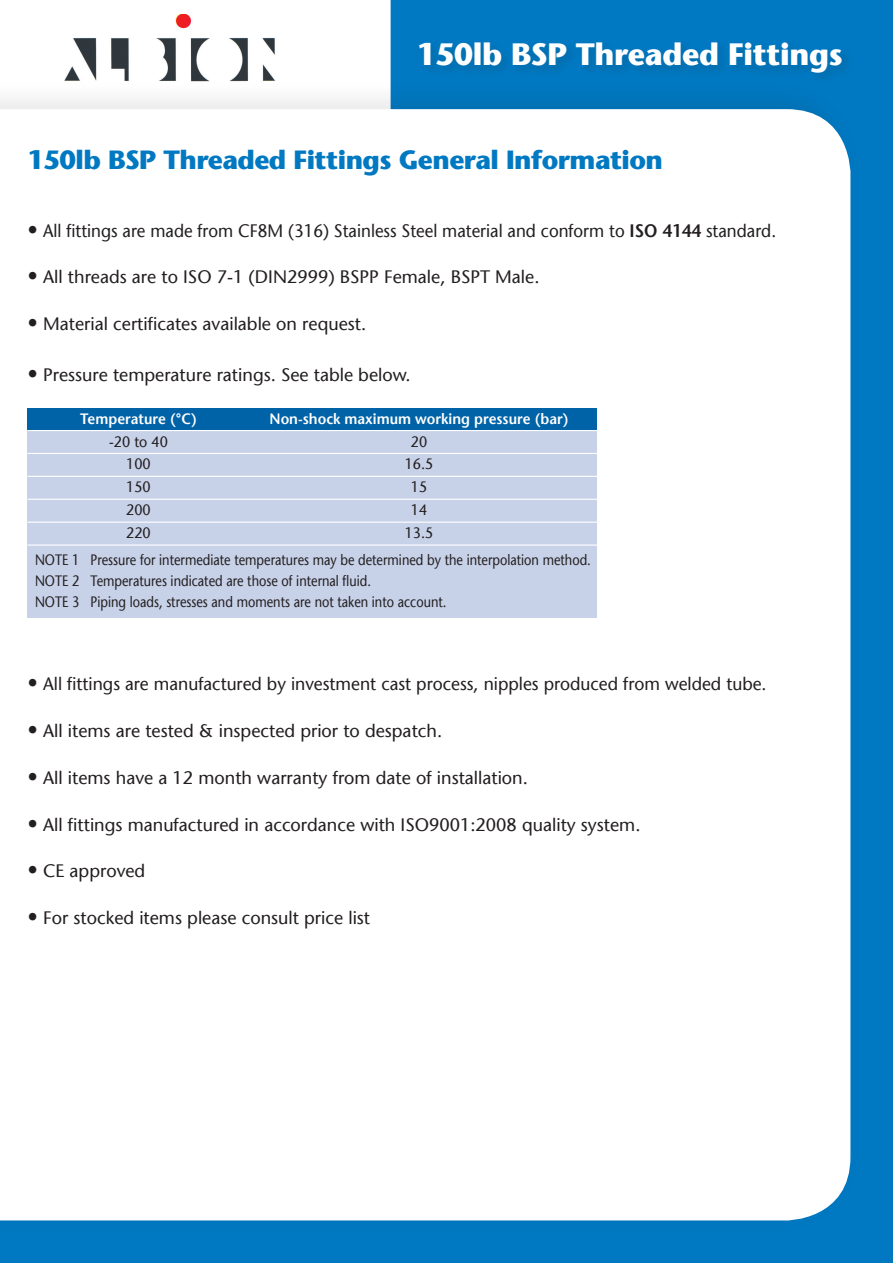
<style>
.page{position:relative;width:893px;height:1263px;background:#0079c2}
.page>*{position:absolute;margin:0;border:0;box-sizing:border-box;transform-origin:0 0}
.t1{font:700 30.75px "Stone Sans LT";letter-spacing:-.01em;color:#fff}
.t2{font:700 26.25px "Stone Sans LT";letter-spacing:-.02em;color:#0079c2}
.t3{font:18px "Stone Sans LT";color:#231f20}
.t4{font:18px "Stone Sans LT";color:#231f20;scale:.94 1}
.t5{font:15px/26.5px "Stone Sans LT";color:#231f20;scale:.95 1}
.t6{font:15px/21px "Stone Sans LT";color:#231f20;scale:.85 1}
.t7{font:600 15px "Stone Sans LT";color:#fff;scale:.95 1}
.s1{font-size:21px}
.s2{font-weight:600}
.s3{font-weight:700}
</style>
<div class="page">
<div style="left:0;top:0;width:391px;height:78px;background:#fff"></div>
<img style="left:51px;top:14px;width:239px;height:64px">
<div style="left:0;top:78px;width:863px;height:1159px;background:#231f20;opacity:.1"></div>
<div style="left:0;top:109px;width:850px;height:1111px;background:#fff"></div>
<div style="left:28px;top:429px;width:569px;height:188px;background:#c7d1e8"></div>
<div style="left:28px;top:408px;width:569px;height:21px;background:#0163a7"></div>
<hr style="left:28px;top:430px;width:569px;height:1px;background:#fff">
<hr style="left:28px;top:453px;width:569px;height:1px;background:#fff">
<hr style="left:28px;top:476px;width:569px;height:1px;background:#fff">
<hr style="left:28px;top:499px;width:569px;height:1px;background:#fff">
<hr style="left:28px;top:522px;width:569px;height:1px;background:#fff">
<hr style="left:28px;top:544px;width:569px;height:2px;background:#fff">
<div style="left:416px;top:39px;width:439px;height:47px;background:#0076bd"></div>
<h1 class="t1" style="left:417px;top:36px;width:428px">150lb BSP Threaded Fittings</h1>
<h2 class="t2" style="left:28px;top:144px;width:637px">150lb BSP Threaded Fittings General Information</h2>
<p class="t4" style="left:28px;top:220px;width:798px"><span class="s1">•</span> All fittings are made from CF8M (316) Stainless Steel material and conform to <span class="s2">ISO 4144</span> standard.</p>
<p class="t3" style="left:28px;top:266px;width:513px"><span class="s1">•</span> All threads are to ISO 7-1 (DIN2999) BSPP Female, BSPT Male.</p>
<p class="t3" style="left:28px;top:313px;width:340px"><span class="s1">•</span> Material certificates available on request.</p>
<p class="t3" style="left:28px;top:364px;width:385px"><span class="s1">•</span> Pressure temperature ratings. See table below.</p>
<p class="t7" style="left:80px;top:409px;width:124px">Temperature (<span class="s3">°</span>C)</p>
<p class="t7" style="left:269px;top:409px;width:316px">Non-shock maximum working pressure (bar)</p>
<p class="t5" style="left:109px;top:428px;width:63px">-20 to 40</p>
<p class="t5" style="left:411px;top:428px;width:19px">20</p>
<p class="t5" style="left:126px;top:451px;width:27px">100</p>
<p class="t5" style="left:405px;top:451px;width:32px">16.5</p>
<p class="t5" style="left:126px;top:474px;width:27px">150</p>
<p class="t5" style="left:411px;top:474px;width:19px">15</p>
<p class="t5" style="left:126px;top:497px;width:27px">200</p>
<p class="t5" style="left:411px;top:497px;width:19px">14</p>
<p class="t5" style="left:126px;top:520px;width:27px">220</p>
<p class="t5" style="left:35px;top:520px;width:587px;text-indent:370px">13.5<br>NOTE 1 Pressure for intermediate temperatures may be determined by the interpolation method.</p>
<p class="t6" style="left:35px;top:570px;width:486px">NOTE 2 Temperatures indicated are those of internal fluid.<br>NOTE 3 Piping loads, stresses and moments are not taken into account.</p>
<p class="t3" style="left:28px;top:673px;width:741px"><span class="s1">•</span> All fittings are manufactured by investment cast process, nipples produced from welded tube.</p>
<p class="t3" style="left:28px;top:720px;width:416px"><span class="s1">•</span> All items are tested &amp; inspected prior to despatch.</p>
<p class="t3" style="left:28px;top:767px;width:502px"><span class="s1">•</span> All items have a 12 month warranty from date of installation.</p>
<p class="t3" style="left:28px;top:814px;width:614px"><span class="s1">•</span> All fittings manufactured in accordance with ISO9001:2008 quality system.</p>
<p class="t3" style="left:28px;top:860px;width:119px"><span class="s1">•</span> CE approved</p>
<p class="t3" style="left:28px;top:907px;width:344px"><span class="s1">•</span> For stocked items please consult price list</p>
</div>
